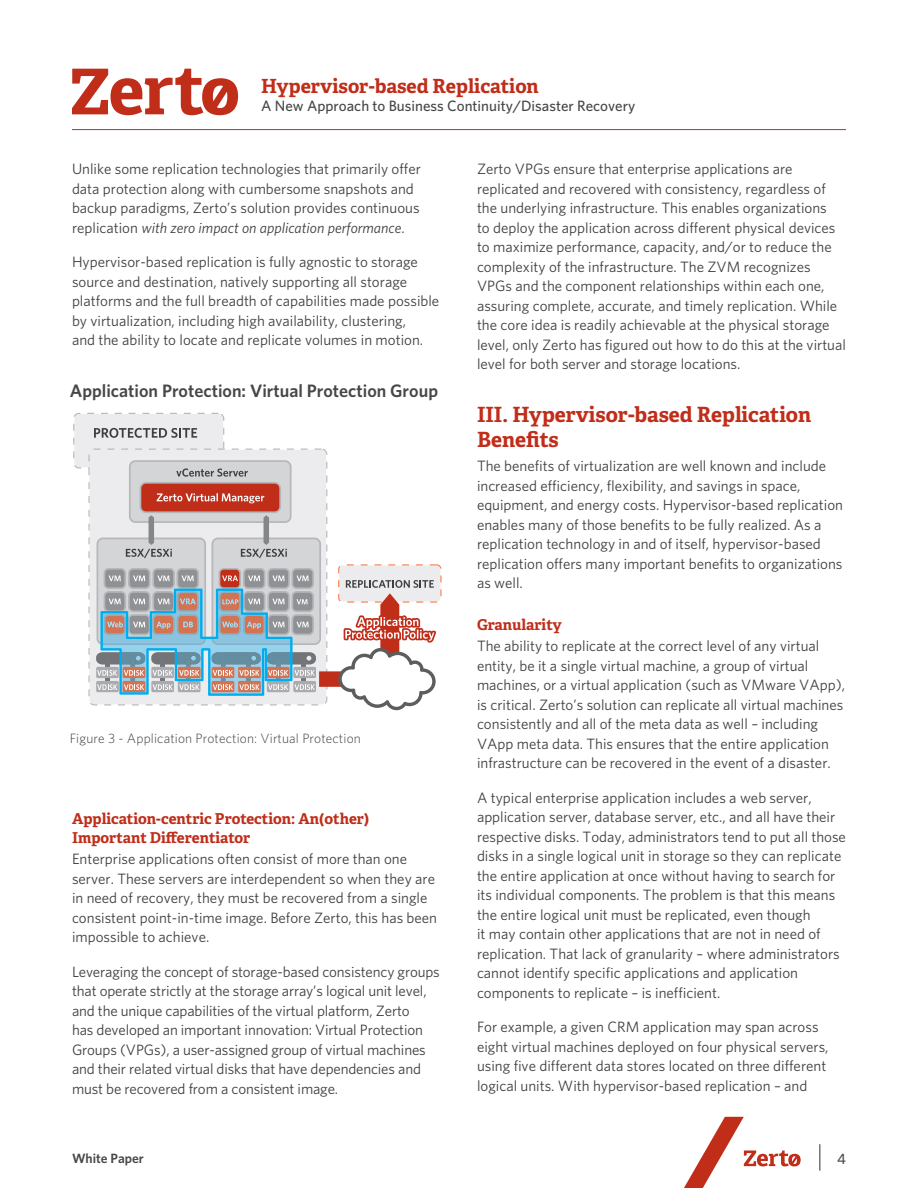
<style>
.page{position:relative;width:918px;height:1188px;background:#fff}
.page>*{position:absolute;margin:0;border:0;box-sizing:border-box;transform-origin:0 0}
.t1{font:700 21px/25.5px "Adelle Basic";color:#c02d19}
.t2{font:700 19.5px "Adelle Basic";color:#c02d19}
.t3{font:600 18px "Whitney";color:#464748}
.t4{font:15px/19.5px "Whitney";color:#3e3e3f}
.t5{font:700 15px/19.5px "Adelle Basic";color:#c02d19}
.t6{font:500 15px "Whitney";color:#464748}
.t7{font:300 13.5px "Whitney";letter-spacing:.01em;color:#3e3e3f}
.t8{font:600 13.5px "Whitney";color:#464748}
.s1{font-style:italic}
</style>
<div class="page">
<svg style="left:72px;top:69px;width:166px;height:46px"></svg>
<hr style="left:72px;top:129px;width:774px;height:1px;background:#c02d19">
<svg style="left:819px;top:1144px;width:1px;height:27px"></svg>
<svg style="left:684px;top:1117px;width:117px;height:71px"></svg>
<svg style="left:73px;top:413px;width:369px;height:297px"></svg>
<p class="t2" style="left:261px;top:73px;width:279px">Hypervisor-based Replication</p>
<p class="t6" style="left:261px;top:97px;width:376px">A New Approach to Business Continuity/Disaster Recovery</p>
<p class="t4" style="left:72px;top:159px;width:350px">Unlike some replication technologies that primarily offer data protection along with cumbersome snapshots and backup paradigms, Zerto’s solution provides continuous replication <span class="s1">with zero impact on application performance</span>.</p>
<p class="t4" style="left:72px;top:252px;width:369px">Hypervisor-based replication is fully agnostic to storage source and destination, natively supporting all storage platforms and the full breadth of capabilities made possible by virtualization, including high availability, clustering,<br>and the ability to locate and replicate volumes in motion.</p>
<p class="t3" style="left:70px;top:380px;width:370px">Application Protection: Virtual Protection Group</p>
<p class="t7" style="left:70px;top:730px;width:293px">Figure 3 - Application Protection: Virtual Protection</p>
<p class="t5" style="left:72px;top:809px;width:299px">Application-centric Protection: An(other)<br>Important Differentiator</p>
<p class="t4" style="left:72px;top:849px;width:367px">Enterprise applications often consist of more than one server. These servers are interdependent so when they are in need of recovery, they must be recovered from a single consistent point-in-time image. Before Zerto, this has been impossible to achieve.</p>
<p class="t4" style="left:72px;top:961px;width:369px">Leveraging the concept of storage-based consistency groups that operate strictly at the storage array’s logical unit level, and the unique capabilities of the virtual platform, Zerto<br>has developed an important innovation: Virtual Protection Groups (VPGs), a user-assigned group of virtual machines and their related virtual disks that have dependencies and must be recovered from a consistent image.</p>
<p class="t4" style="left:477px;top:159px;width:371px">Zerto VPGs ensure that enterprise applications are replicated and recovered with consistency, regardless of the underlying infrastructure. This enables organizations<br>to deploy the application across different physical devices to maximize performance, capacity, and/or to reduce the complexity of the infrastructure. The ZVM recognizes VPGs and the component relationships within each one, assuring complete, accurate, and timely replication. While the core idea is readily achievable at the physical storage level, only Zerto has figured out how to do this at the virtual level for both server and storage locations.</p>
<p class="t1" style="left:477px;top:401px;width:336px">III. Hypervisor-based Replication<br>Benefits</p>
<p class="t4" style="left:477px;top:456px;width:368px">The benefits of virtualization are well known and include increased efficiency, flexibility, and savings in space, equipment, and energy costs. Hypervisor-based replication enables many of those benefits to be fully realized. As a replication technology in and of itself, hypervisor-based replication offers many important benefits to organizations as well.</p>
<p class="t5" style="left:477px;top:615px;width:86px">Granularity</p>
<p class="t4" style="left:477px;top:636px;width:370px">The ability to replicate at the correct level of any virtual entity, be it a single virtual machine, a group of virtual machines, or a virtual application (such as VMware VApp), is critical. Zerto’s solution can replicate all virtual machines consistently and all of the meta data as well – including VApp meta data. This ensures that the entire application infrastructure can be recovered in the event of a disaster.</p>
<p class="t4" style="left:477px;top:787px;width:371px">A typical enterprise application includes a web server, application server, database server, etc., and all have their respective disks. Today, administrators tend to put all those disks in a single logical unit in storage so they can replicate the entire application at once without having to search for its individual components. The problem is that this means the entire logical unit must be replicated, even though<br>it may contain other applications that are not in need of replication. That lack of granularity – where administrators cannot identify specific applications and application components to replicate – is inefficient.</p>
<p class="t4" style="left:477px;top:1017px;width:353px">For example, a given CRM application may span across eight virtual machines deployed on four physical servers, using five different data stores located on three different logical units. With hypervisor-based replication – and</p>
<p class="t8" style="left:72px;top:1150px;width:73px">White Paper</p>
<p class="t6" style="left:837px;top:1149px;width:10px">4</p>
</div>
